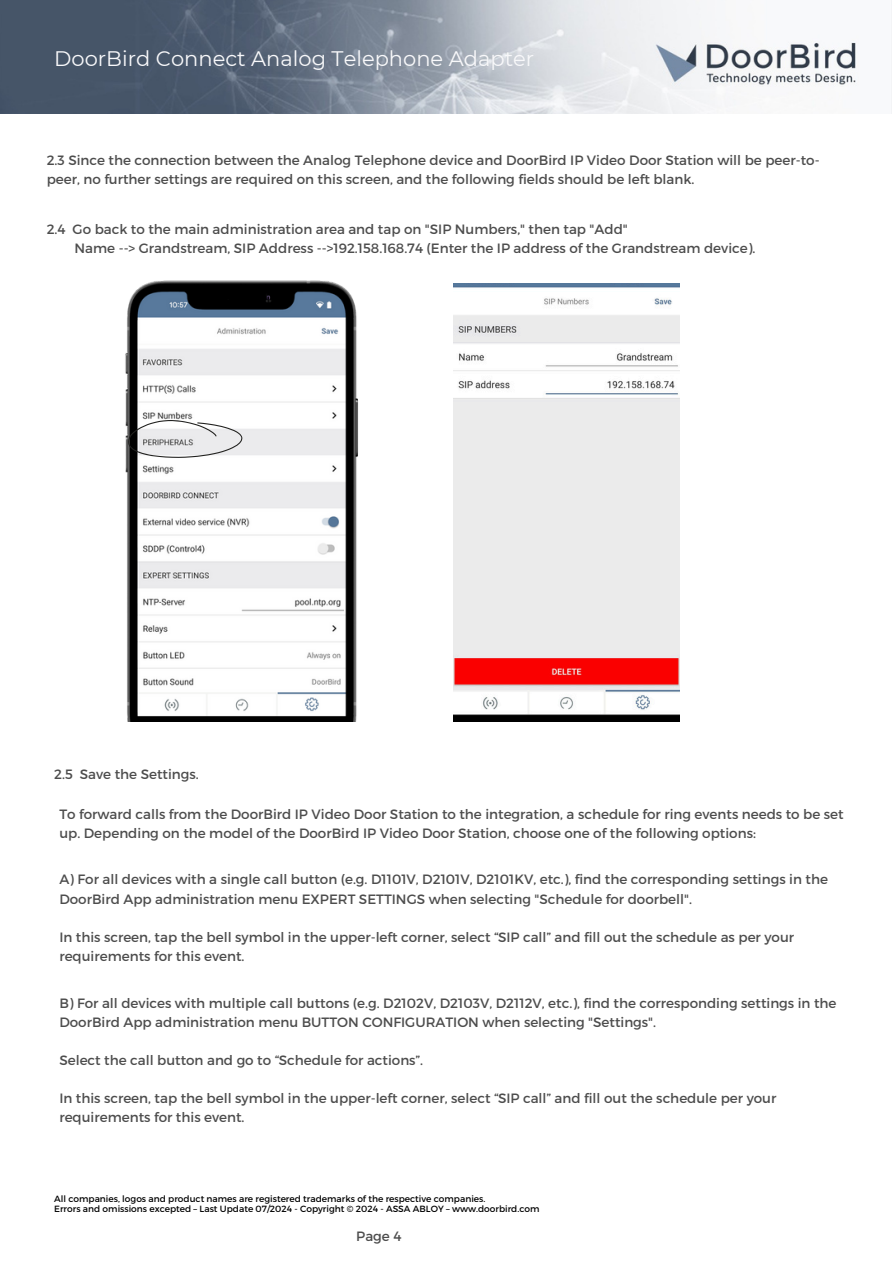
<style>
.page{position:relative;width:894px;height:1264px;background:#fff}
.page>*{position:absolute;margin:0;border:0;box-sizing:border-box;transform-origin:0 0}
.t1{font:21px "Montserrat";color:#f8f8fa}
.t2{font:13.5px/19.2px "Montserrat";color:#4d4d4d}
.t3{font:9px "Montserrat";color:#000}
</style>
<div class="page">
<img style="left:0;top:0;width:857px;height:114px">
<img style="left:125px;top:280px;width:233px;height:441px">
<svg style="left:128px;top:420px;width:115px;height:38px"></svg>
<img style="left:453px;top:284px;width:225px;height:437px">
<h2 class="t1" style="left:54px;top:46px;width:481px">DoorBird Connect Analog Telephone Adapter</h2>
<p class="t2" style="left:47px;top:150px;width:774px">2.3 Since the connection between the Analog Telephone device and DoorBird IP Video Door Station will be peer-to&shy;peer, no further settings are required on this screen, and the following fields should be left blank.</p>
<p class="t2" style="left:47px;top:219px;width:582px">2.4 Go back to the main administration area and tap on "SIP Numbers," then tap "Add"</p>
<p class="t2" style="left:75px;top:238px;width:682px">Name --&gt; Grandstream, SIP Address --&gt;192.158.168.74 (Enter the IP address of the Grandstream device).</p>
<h2 class="t2" style="left:54px;top:764px;width:146px">2.5 Save the Settings.</h2>
<p class="t2" style="left:59px;top:804px;width:785px">To forward calls from the DoorBird IP Video Door Station to the integration, a schedule for ring events needs to be set up. Depending on the model of the DoorBird IP Video Door Station, choose one of the following options:</p>
<h2 class="t2" style="left:59px;top:869px;width:770px">A) For all devices with a single call button (e.g. D1101V, D2101V, D2101KV, etc.), find the corresponding settings in the<br>DoorBird App administration menu EXPERT SETTINGS when selecting "Schedule for doorbell".</h2>
<h2 class="t2" style="left:59px;top:926px;width:736px">In this screen, tap the bell symbol in the upper-left corner, select “SIP call” and fill out the schedule as per your requirements for this event.</h2>
<p class="t2" style="left:59px;top:992px;width:778px">B) For all devices with multiple call buttons (e.g. D2102V, D2103V, D2112V, etc.), find the corresponding settings in the<br>DoorBird App administration menu BUTTON CONFIGURATION when selecting "Settings".</p>
<p class="t2" style="left:59px;top:1049px;width:365px">Select the call button and go to “Schedule for actions”.</p>
<p class="t2" style="left:59px;top:1088px;width:718px">In this screen, tap the bell symbol in the upper-left corner, select “SIP call” and fill out the schedule per your requirements for this event.</p>
<p class="t3" style="left:54px;top:1193px;width:432px">All companies, logos and product names are registered trademarks of the respective companies.</p>
<p class="t3" style="left:54px;top:1202px;width:486px">Errors and omissions excepted – Last Update 07/2024 - Copyright © 2024 - ASSA ABLOY – www.doorbird.com</p>
<p class="t2" style="left:356px;top:1226px;width:47px">Page 4</p>
</div>
